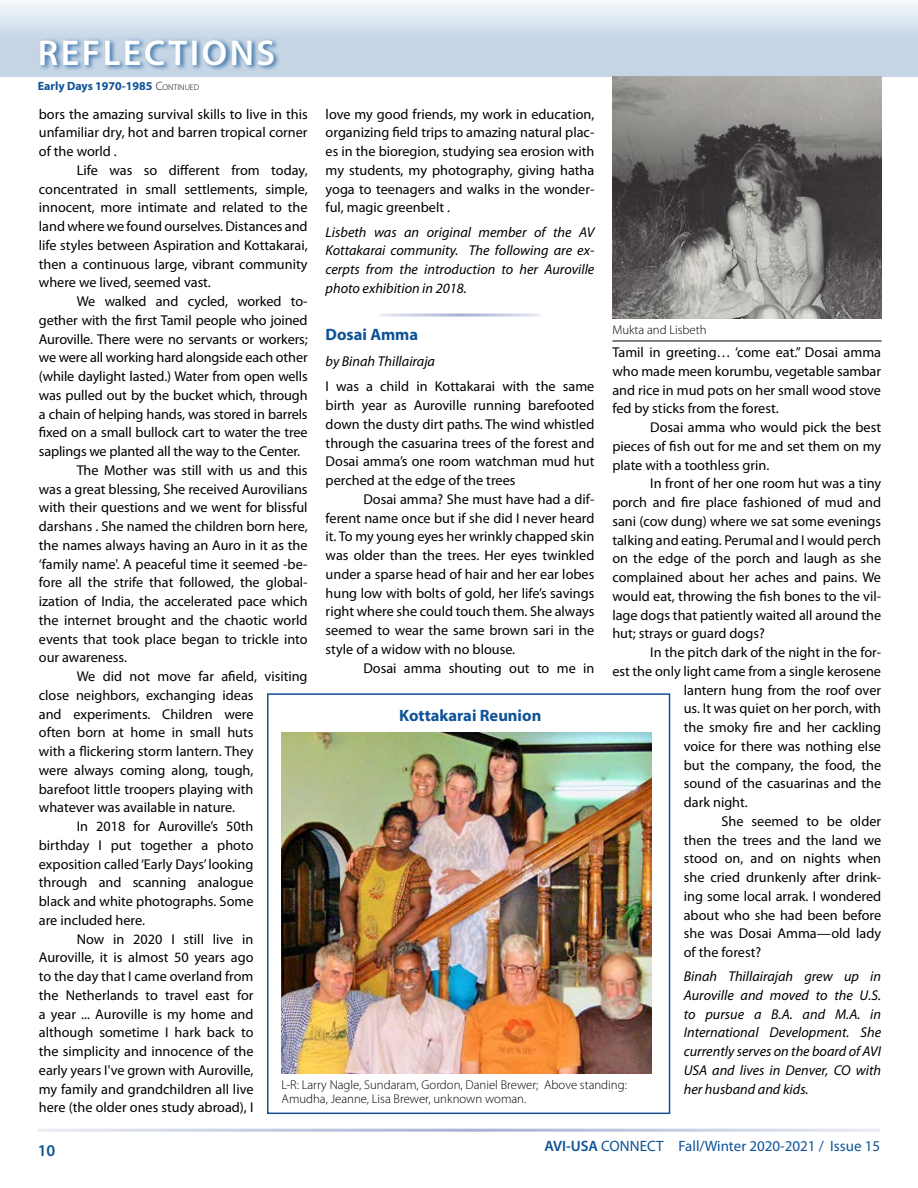
<style>
.page{position:relative;width:918px;height:1188px;background:#fff}
.page>*{position:absolute;margin:0;border:0;box-sizing:border-box;transform-origin:0 0}
.main_head{font:600 36px "Myriad Pro";letter-spacing:.07em;color:#fff}
.sub_hd{font:700 16.5px "Myriad Pro";color:#0e5396}
.t1{font:600 16.5px "Myriad Pro";color:#0e5396}
.t2{font:15px "Myriad Pro";color:#0e5396}
.text{font:14.25px/18.8px "Myriad Pro";color:#000;text-align:justify}
.bio{font:italic 14.25px/18.8px "Myriad Pro";color:#000;text-align:justify}
._1st_paragraph_sub_p{font:14.25px/18.8px "Myriad Pro";color:#000;text-align:justify}
.author_of_a_piece{font:italic 14.25px "Myriad Pro";color:#000}
.caption_no_rule{font:300 12.75px/14.2px "Myriad Pro";color:#000}
.text_9_75_17{font:700 12px "Myriad Pro";color:#0e5396}
.s1{font-weight:300;color:#000}
.s2{font-weight:300;font-size:8.4px;color:#000}
.s3{font-weight:600}
</style>
<div class="page">
<div style="left:267px;top:693px;width:403px;height:421px;border:2px solid #184f94"></div>
<div style="left:0;top:0;width:918px;height:77px;background:linear-gradient(to bottom,#ebf1f6,#b8ccdf)"></div>
<div style="left:39px;top:38px;width:241px;height:34px;background:#0e5396;opacity:.75"></div>
<img style="left:282px;top:732px;width:369px;height:342px">
<img style="left:612px;top:77px;width:270px;height:242px">
<hr style="left:612px;top:341px;width:270px;height:1px;background:#000">
<p class="main_head" style="left:38px;top:30px;width:239px">REFLECTIONS</p>
<p class="text_9_75_17" style="left:38px;top:78px;width:163px">Early Days 1970-1985 <span class="s1">C</span><span class="s2">ONTINUED</span></p>
<p class="text" style="left:326px;top:104px;width:270px">love my good friends, my work in education, organizing field trips to amazing natural plac&shy;es in the bioregion, studying sea erosion with my students, my photography, giving hatha yoga to teenagers and walks in the wonder&shy;ful, magic greenbelt .</p>
<p class="bio" style="left:326px;top:222px;width:270px">Lisbeth was an original member of the AV Kottakarai community. The following are ex&shy;cerpts from the introduction to her Auroville photo exhibition in 2018.</p>
<p class="sub_hd" style="left:326px;top:324px;width:94px">Dosai Amma</p>
<p class="author_of_a_piece" style="left:326px;top:352px;width:111px">by Binah Thillairaja</p>
<p class="_1st_paragraph_sub_p" style="left:326px;top:377px;width:270px">I was a child in Kottakarai with the same birth year as Auroville running barefooted down the dusty dirt paths. The wind whistled through the casuarina trees of the forest and Dosai amma’s one room watchman mud hut perched at the edge of the trees</p>
<p class="text" style="left:326px;top:490px;width:270px;text-indent:38px">Dosai amma? She must have had a dif&shy;ferent name once but if she did I never heard it. To my young eyes her wrinkly chapped skin was older than the trees. Her eyes twinkled under a sparse head of hair and her ear lobes hung low with bolts of gold, her life’s savings right where she could touch them. She always seemed to wear the same brown sari in the style of a widow with no blouse.</p>
<p class="text" style="left:363px;top:658px;width:232px">Dosai amma shouting out to me in</p>
<p class="_1st_paragraph_sub_p" style="left:39px;top:104px;width:270px">bors the amazing survival skills to live in this unfamiliar dry, hot and barren tropical corner of the world .</p>
<p class="text" style="left:39px;top:161px;width:270px;text-indent:38px">Life was so different from today, concentrated in small settlements, simple, innocent, more intimate and related to the land where we found ourselves. Distances and life styles between Aspiration and Kottakarai, then a continuous large, vibrant community where we lived, seemed vast.</p>
<p class="text" style="left:39px;top:292px;width:270px;text-indent:38px">We walked and cycled, worked to&shy;gether with the first Tamil people who joined Auroville. There were no servants or workers; we were all working hard alongside each other (while daylight lasted.) Water from open wells was pulled out by the bucket which, through a chain of helping hands, was stored in barrels fixed on a small bullock cart to water the tree saplings we planted all the way to the Center.</p>
<p class="text" style="left:39px;top:461px;width:270px;text-indent:38px">The Mother was still with us and this was a great blessing, She received Aurovilians with their questions and we went for blissful darshans . She named the children born here, the names always having an Auro in it as the ‘family name'. A peaceful time it seemed -be&shy;fore all the strife that followed, the global&shy;ization of India, the accelerated pace which the internet brought and the chaotic world events that took place began to trickle into our awareness.</p>
<p class="text" style="left:39px;top:667px;width:270px;text-align:left;text-indent:38px">We did not move far afield, visiting close neighbors, exchanging ideas<br>and experiments. Children were<br>often born at home in small huts<br>with a flickering storm lantern. They<br>were always coming along, tough, barefoot little troopers playing with whatever was available in nature.</p>
<p class="text" style="left:39px;top:817px;width:216px;text-indent:38px">In 2018 for Auroville’s 50th birthday I put together a photo exposition called ‘Early Days’ looking through and scanning analogue black and white photographs. Some are included here.</p>
<p class="text" style="left:39px;top:929px;width:216px;text-indent:38px">Now in 2020 I still live in Auroville, it is almost 50 years ago to the day that I came overland from the Netherlands to travel east for a year ... Auroville is my home and although sometime I hark back to the simplicity and innocence of the early years I've grown with Auroville, my family and grandchildren all live here (the older ones study abroad), I</p>
<p class="caption_no_rule" style="left:612px;top:322px;width:96px">Mukta and Lisbeth</p>
<p class="text" style="left:612px;top:343px;width:270px">Tamil in greeting… ‘come eat.” Dosai amma who made meen korumbu, vegetable sambar and rice in mud pots on her small wood stove fed by sticks from the forest.</p>
<p class="text" style="left:612px;top:418px;width:270px;text-indent:38px">Dosai amma who would pick the best pieces of fish out for me and set them on my plate with a toothless grin.</p>
<p class="text" style="left:612px;top:474px;width:270px;text-indent:38px">In front of her one room hut was a tiny porch and fire place fashioned of mud and sani (cow dung) where we sat some evenings talking and eating. Perumal and I would perch on the edge of the porch and laugh as she complained about her aches and pains. We would eat, throwing the fish bones to the vil&shy;lage dogs that patiently waited all around the hut; strays or guard dogs?</p>
<p class="text" style="left:650px;top:643px;width:232px">In the pitch dark of the night in the for-</p>
<p class="text" style="left:612px;top:661px;width:270px">est the only light came from a single kerosene</p>
<p class="text" style="left:684px;top:680px;width:199px">lantern hung from the roof over</p>
<p class="text" style="left:684px;top:699px;width:199px">us. It was quiet on her porch, with</p>
<p class="text" style="left:684px;top:718px;width:199px">the smoky fire and her cackling</p>
<p class="text" style="left:684px;top:736px;width:199px">voice for there was nothing else</p>
<p class="text" style="left:684px;top:755px;width:199px">but the company, the food, the</p>
<p class="text" style="left:684px;top:774px;width:199px">sound of the casuarinas and the</p>
<p class="text" style="left:684px;top:793px;width:66px">dark night.</p>
<p class="text" style="left:684px;top:811px;width:199px;text-indent:38px">She seemed to be older then the trees and the land we stood on, and on nights when she cried drunkenly after drink&shy;ing some local arrak. I wondered about who she had been before she was Dosai Amma—old lady of the forest?</p>
<p class="bio" style="left:684px;top:967px;width:199px">Binah Thillairajah grew up in Auroville and moved to the U.S. to pursue a B.A. and M.A. in International Development. She currently serves on the board of AVI USA and lives in Denver, CO with her husband and kids.</p>
<p class="sub_hd" style="left:399px;top:705px;width:144px">Kottakarai Reunion</p>
<p class="caption_no_rule" style="left:282px;top:1077px;width:347px">L-R: Larry Nagle, Sundaram, Gordon, Daniel Brewer; Above standing:<br>Amudha, Jeanne, Lisa Brewer, unknown woman.</p>
<p class="t1" style="left:38px;top:1140px;width:19px">10</p>
<p class="t2" style="left:544px;top:1137px;width:337px"><span class="s3">AVI-USA</span> CONNECT Fall/Winter 2020-2021 / Issue 15</p>
</div>
